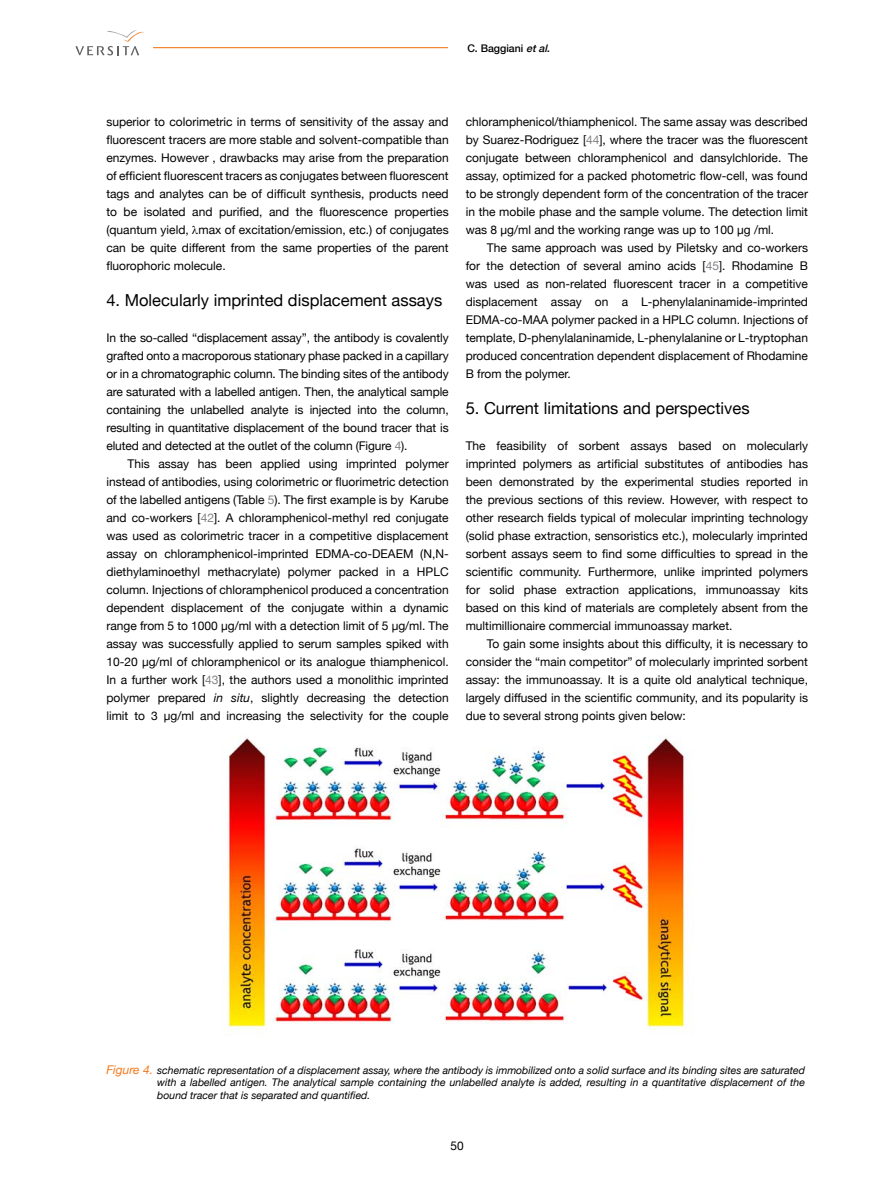
<style>
.page{position:relative;width:893px;height:1191px;background:#fff}
.page>*{position:absolute;margin:0;border:0;box-sizing:border-box;transform-origin:0 0}
.t1{font:16.5px "Helvetica Neue";color:#000}
.t2{font:12px/18px "Helvetica Neue";color:#000;text-align:justify}
.t3{font:italic 10.5px/12.6px "Helvetica Neue";color:#000;text-align:justify}
.t4{font:500 10.5px "Helvetica Neue";color:#000}
.s1{font-style:italic}
.s2{color:#808285}
.s3{font-size:12px;color:#f47b20}
</style>
<div class="page">
<svg style="left:75px;top:30px;width:69px;height:25px"></svg>
<hr style="left:153px;top:47px;width:295px;height:1px;background:#f47b20">
<img style="left:224px;top:737px;width:464px;height:295px">
<p class="t4" style="left:467px;top:42px;width:87px">C. Baggiani <span class="s1">etal.</span></p>
<p class="t2" style="left:106px;top:113px;width:344px">superior to colorimetric in terms of sensitivity of the assay and fluorescent tracers are more stable and solvent-compatible than enzymes. However , drawbacks may arise from the preparation of efficient fluorescent tracers as conjugates between fluorescent tags and analytes can be of difficult synthesis, products need to be isolated and purified, and the fluorescence properties (quantum yield, max of excitation/emission, etc.) of conjugates can be quite different from the same properties of the parent fluorophoric molecule.</p>
<h1 class="t1" style="left:106px;top:290px;width:337px">4. Molecularly imprinted displacement assays</h1>
<p class="t2" style="left:106px;top:329px;width:344px">In the so-called “displacement assay”, the antibody is covalently grafted onto a macroporous stationary phase packed in a capillary or in a chromatographic column. The binding sites of the antibody are saturated with a labelled antigen. Then, the analytical sample containing the unlabelled analyte is injected into the column, resulting in quantitative displacement of the bound tracer that is eluted and detected at the outlet of the column (Figure <span class="s2">4</span>).</p>
<p class="t2" style="left:106px;top:455px;width:344px;text-indent:21px">This assay has been applied using imprinted polymer instead of antibodies, using colorimetric or fluorimetric detection of the labelled antigens (Table <span class="s2">5</span>). The first example is by Karube and co-workers [<span class="s2">42</span>]. A chloramphenicol-methyl red conjugate was used as colorimetric tracer in a competitive displacement assay on chloramphenicol-imprinted EDMA-co-DEAEM (N,N&shy;diethylaminoethyl methacrylate) polymer packed in a HPLC column. Injections of chloramphenicol produced a concentration dependent displacement of the conjugate within a dynamic range from 5 to 1000 µg/ml with a detection limit of 5 µg/ml. The assay was successfully applied to serum samples spiked with 10-20 µg/ml of chloramphenicol or its analogue thiamphenicol.<br>In a further work [<span class="s2">43</span>], the authors used a monolithic imprinted polymer prepared <span class="s1">in situ</span>, slightly decreasing the detection limit to 3 µg/ml and increasing the selectivity for the couple</p>
<p class="t2" style="left:466px;top:113px;width:344px">chloramphenicol/thiamphenicol. The same assay was described by Suarez-Rodriguez [<span class="s2">44</span>], where the tracer was the fluorescent conjugate between chloramphenicol and dansylchloride. The assay, optimized for a packed photometric flow-cell, was found to be strongly dependent form of the concentration of the tracer in the mobile phase and the sample volume. The detection limit was 8 µg/ml and the working range was up to 100 µg /ml.</p>
<p class="t2" style="left:466px;top:239px;width:344px;text-indent:21px">The same approach was used by Piletsky and co-workers for the detection of several amino acids [<span class="s2">45</span>]. Rhodamine B was used as non-related fluorescent tracer in a competitive displacement assay on a L-phenylalaninamide-imprinted EDMA-co-MAA polymer packed in a HPLC column. Injections of template, D-phenylalaninamide, L-phenylalanine or L-tryptophan produced concentration dependent displacement of Rhodamine B from the polymer.</p>
<h1 class="t1" style="left:466px;top:398px;width:285px">5. Current limitations and perspectives</h1>
<p class="t2" style="left:466px;top:437px;width:344px">The feasibility of sorbent assays based on molecularly imprinted polymers as artificial substitutes of antibodies has been demonstrated by the experimental studies reported in the previous sections of this review. However, with respect to other research fields typical of molecular imprinting technology (solid phase extraction, sensoristics etc.), molecularly imprinted sorbent assays seem to find some difficulties to spread in the scientific community. Furthermore, unlike imprinted polymers for solid phase extraction applications, immunoassay kits based on this kind of materials are completely absent from the multimillionaire commercial immunoassay market.</p>
<p class="t2" style="left:466px;top:635px;width:344px;text-indent:21px">To gain some insights about this difficulty, it is necessary to consider the “main competitor” of molecularly imprinted sorbent assay: the immunoassay. It is a quite old analytical technique, largely diffused in the scientific community, and its popularity is due to several strong points given below:</p>
<p class="t3" style="left:157px;top:1063px;width:649px;text-indent:-51px"><span class="s3">Figure 4.</span> schematic representation of a displacement assay, where the antibody is immobilized onto a solid surface and its binding sites are saturated with a labelled antigen. The analytical sample containing the unlabelled analyte is added, resulting in a quantitative displacement of the bound tracer that is separated and quantified.</p>
<p class="t2" style="left:451px;top:1137px;width:15px">50</p>
</div>
